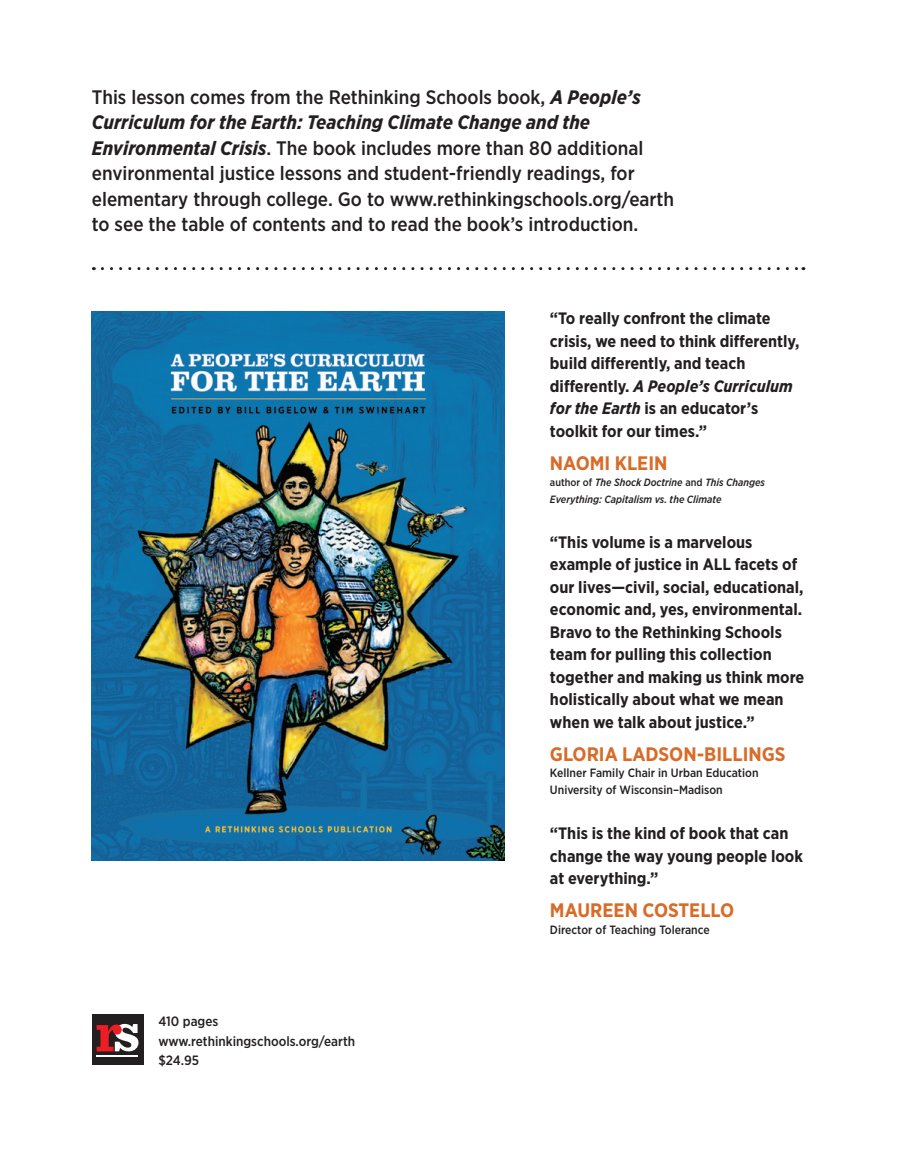
<style>
.page{position:relative;width:905px;height:1175px;background:#fff}
.page>*{position:absolute;margin:0;border:0;box-sizing:border-box;transform-origin:0 0}
.txt{font:500 19.5px/25.5px "Gotham Narrow";color:#231f20}
.t1{font:700 19.5px "Gotham Narrow";color:#d96b28}
.t2{font:700 16.5px/22.5px "Gotham Narrow";color:#231f20}
.deck{font:500 13.5px "Gotham Narrow";color:#231f20}
.t3{font:500 12px "Gotham Narrow";color:#231f20}
.t4{font:italic 500 10.5px "Gotham Narrow";color:#231f20}
.s1{font-weight:700;font-style:italic}
.s2{font-style:italic}
.s3{font-style:normal}
</style>
<div class="page">
<img style="left:92px;top:311px;width:412px;height:549px">
<svg style="left:102px;top:267px;width:701px;height:3px"></svg>
<div style="left:92px;top:1014px;width:51px;height:50px;background:#231f20"></div>
<svg style="left:97px;top:1023px;width:41px;height:28px"></svg>
<hr style="left:96px;top:1054px;width:42px;height:2px;background:#fff">
<p class="txt" style="left:92px;top:84px;width:583px">This lesson comes from the Rethinking Schools book, <span class="s1">A People’s Curriculum for the Earth: Teaching Climate Change and the Environmental Crisis</span>. The book includes more than 80 additional environmental justice lessons and student-friendly readings, for elementary through college. Go to www.rethinkingschools.org/earth to see the table of contents and to read the book’s introduction.</p>
<p class="deck" style="left:158px;top:1012px;width:61px">410 pages</p>
<p class="deck" style="left:158px;top:1032px;width:198px">www.rethinkingschools.org/earth</p>
<p class="deck" style="left:158px;top:1051px;width:42px">$24.95</p>
<p class="t2" style="left:550px;top:307px;width:251px">“To really confront the climate crisis, we need to think differently, build differently, and teach differently. <span class="s2">A People’s Curriculum for the Earth</span> is an educator’s toolkit for our times.”</p>
<p class="t1" style="left:550px;top:450px;width:119px">NAOMI KLEIN</p>
<p class="t4" style="left:550px;top:476px;width:216px"><span class="s3">author of</span> The Shock Doctrine <span class="s3">and</span> This Changes</p>
<p class="t4" style="left:550px;top:492px;width:173px">Everything: Capitalism vs. the Climate</p>
<p class="t2" style="left:550px;top:530px;width:256px">“This volume is a marvelous example of justice in ALL facets of our lives—civil, social, educational, economic and, yes, environmental.<br>Bravo to the Rethinking Schools team for pulling this collection together and making us think more holistically about what we mean when we talk about justice.”</p>
<p class="t1" style="left:550px;top:741px;width:237px">GLORIA LADSON-BILLINGS</p>
<p class="t3" style="left:550px;top:765px;width:210px">Kellner Family Chair in Urban Education</p>
<p class="t3" style="left:550px;top:782px;width:174px">University of Wisconsin–Madison</p>
<p class="t2" style="left:550px;top:821px;width:254px">“This is the kind of book that can change the way young people look at everything.”</p>
<p class="t1" style="left:550px;top:897px;width:186px">MAUREEN COSTELLO</p>
<p class="t3" style="left:550px;top:921px;width:161px">Director of Teaching Tolerance</p>
</div>
